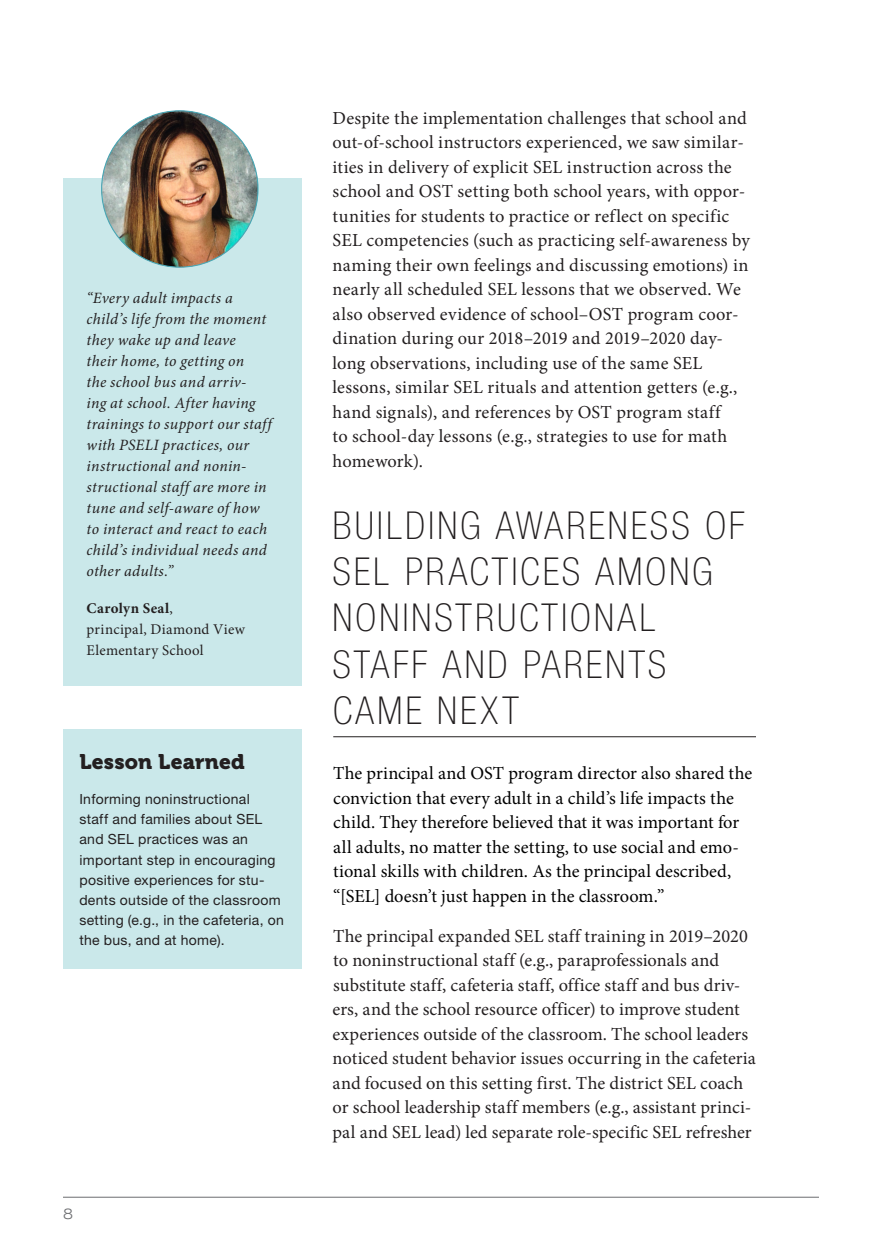
<style>
.page{position:relative;width:882px;height:1260px;background:#fff}
.page>*{position:absolute;margin:0;border:0;box-sizing:border-box;transform-origin:0 0}
.chapter_number{font:100 condensed 38.5px/46.2px "Helvetica Neue LT Std";letter-spacing:.075em;color:#231f20}
.Key_Findings{font:21px "Museo 900";letter-spacing:.01em;color:#231f20}
.Body{font:18.38px/24.5px "Minion Pro";letter-spacing:.01em;color:#231f20}
.Body-2{font:18.38px/24.5px "Minion Pro";letter-spacing:.005em;color:#000}
.Principal_pull_quote{font:italic 15.75px/21px "Minion Pro";letter-spacing:.02em;color:#231f20}
.Body-3{font:14.88px/21px "Minion Pro";letter-spacing:.02em;color:#231f20}
.t1{font:300 expanded 14.88px "Helvetica Neue LT Std";color:#6c6d70}
.Sidebar_bullets{font:14px/20.1px "Helvetica Neue LT Std";letter-spacing:.025em;color:#231f20}
.s1{font-weight:700}
</style>
<div class="page">
<hr style="left:63px;top:1197px;width:756px;height:1px;background:#6c6d70">
<hr style="left:333px;top:736px;width:423px;height:1px;background:#231f20">
<div style="left:63px;top:178px;width:238px;height:508px;background:#cae8ea"></div>
<img style="left:102px;top:111px;width:156px;height:156px;border-radius:77px">
<div style="left:64px;top:730px;width:238px;height:239px;background:#cae8ea"></div>
<p class="Principal_pull_quote" style="left:87px;top:288px;width:187px">“Every adult impacts a child’s life from the moment they wake up and leave<br>their home, to getting on<br>the school bus and arriv-<br>ing at school. After having trainings to support our staff with PSELI practices, our instructional and nonin&shy;structional staff are more in tune and self-aware of how to interact and react to each child’s individual needs and other adults.”</p>
<p class="Body-3" style="left:87px;top:597px;width:160px"><span class="s1">Carolyn Seal</span>,<br>principal, Diamond View<br>Elementary School</p>
<p class="Key_Findings" style="left:79px;top:750px;width:167px">Lesson Learned</p>
<p class="Sidebar_bullets" style="left:79px;top:789px;width:206px">Informing noninstructional<br>staff and families about SEL and SEL practices was an important step in encouraging positive experiences for stu&shy;dents outside of the classroom setting (e.g., in the cafeteria, on the bus, and at home).</p>
<p class="t1" style="left:63px;top:1205px;width:11px">8</p>
<p class="Body" style="left:333px;top:106px;width:419px">Despite the implementation challenges that school and out-of-school instructors experienced, we saw similar&shy;ities in delivery of explicit SEL instruction across the school and OST setting both school years, with oppor&shy;tunities for students to practice or reflect on specific SEL competencies (such as practicing self-awareness by naming their own feelings and discussing emotions) in nearly all scheduled SEL lessons that we observed. We also observed evidence of school–OST program coor&shy;dination during our 2018–2019 and 2019–2020 day&shy;long observations, including use of the same SEL lessons, similar SEL rituals and attention getters (e.g., hand signals), and references by OST program staff<br>to school-day lessons (e.g., strategies to use for math homework).</p>
<p class="chapter_number" style="left:333px;top:502px;width:413px">BUILDING AWARENESS OF<br>SEL PRACTICES AMONG<br>NONINSTRUCTIONAL<br>STAFF AND PARENTS<br>CAME NEXT</p>
<p class="Body-2" style="left:333px;top:761px;width:421px">The principal and OST program director also shared the conviction that every adult in a child’s life impacts the child. They therefore believed that it was important for all adults, no matter the setting, to use social and emo&shy;tional skills with children. As the principal described, “[SEL] doesn’t just happen in the classroom.”</p>
<p class="Body" style="left:333px;top:923px;width:425px">The principal expanded SEL staff training in 2019–2020 to noninstructional staff (e.g., paraprofessionals and substitute staff, cafeteria staff, office staff and bus driv&shy;ers, and the school resource officer) to improve student experiences outside of the classroom. The school leaders noticed student behavior issues occurring in the cafeteria and focused on this setting first. The district SEL coach or school leadership staff members (e.g., assistant princi&shy;pal and SEL lead) led separate role-specific SEL refresher</p>
</div>
